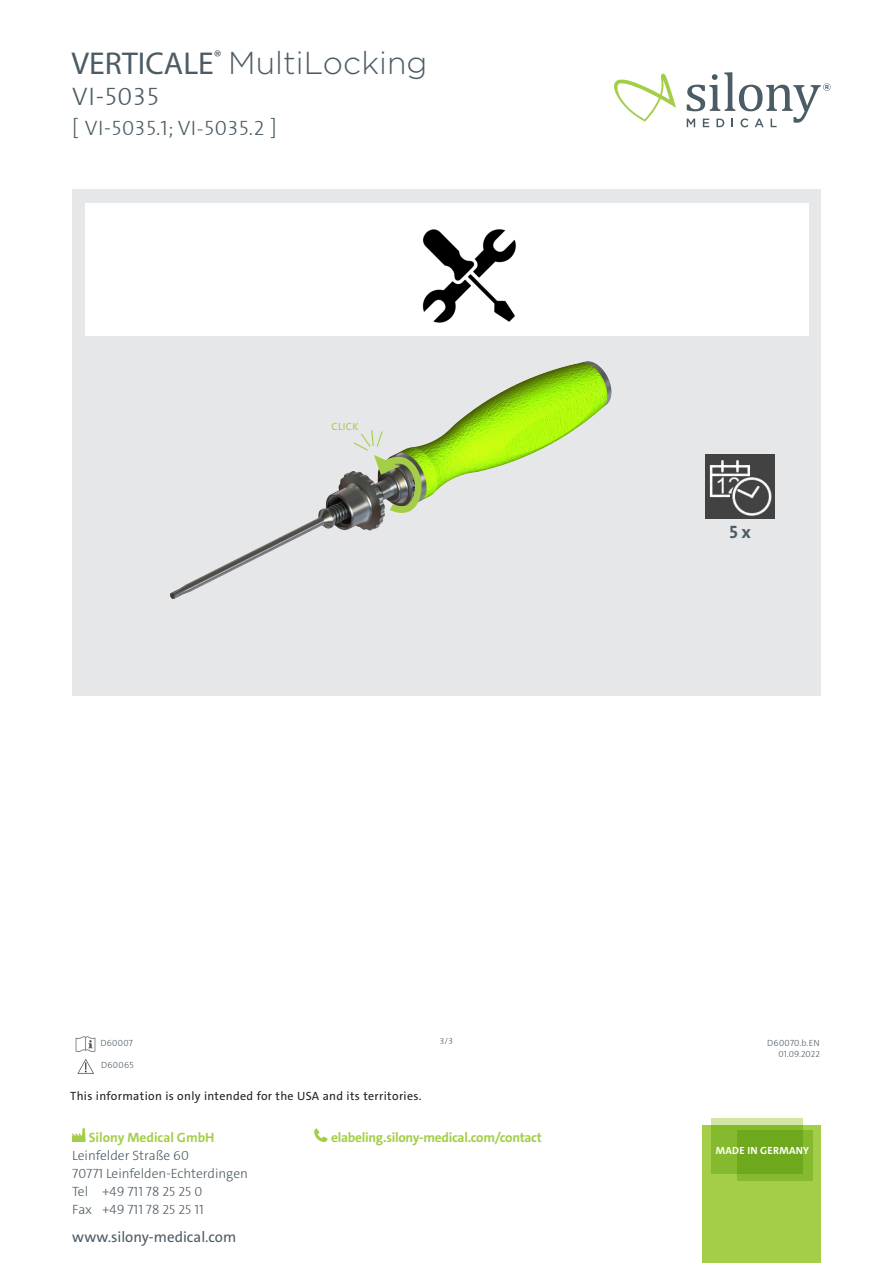
<style>
.page{position:relative;width:893px;height:1263px;background:#fff}
.page>*{position:absolute;margin:0;border:0;box-sizing:border-box;transform-origin:0 0}
.t1{font:300 31.65px "Gotham";color:#4c5c65}
.t2{font:300 25.5px "The Sans Caps";color:#4c5c65}
.t3{font:300 21px "The Sans Caps";letter-spacing:.03em;color:#4c5c65}
.t4{font:700 18px "The Sans C4 s";color:#4c5c65}
.t5{font:15px "The Sans C4 s";color:#4c5c65}
.t6{font:300 13.5px/18px "The Sans C4 s";color:#4c5c65}
.t7{font:700 13.5px "The Sans C4 s";letter-spacing:-.02em;color:#a4ce48}
.t8{font:300 13.5px/18px "The Sans Caps";color:#4c5c65}
.t9{font:700 13.5px "The Sans C4 s";color:#a4ce48}
.t10{font:12px "The Sans C4 s";letter-spacing:.03em;color:#231f20}
.t11{font:700 10.5px "The Sans C4 s";letter-spacing:.025em;color:#fff}
.t12{font:10.5px "The Sans C4 s";letter-spacing:.03em;color:#a4ce48}
.t13{font:300 9px "The Sans C4 s";letter-spacing:.03em;color:#4c5c65}
.t14{font:300 9px "The Sans Caps";color:#4c5c65}
.s1{font-family:"Myriad Pro";font-weight:400}
.s2{font-family:"The Sans C4 s"}
.s3{font-family:"The Sans Caps"}
</style>
<div class="page">
<div style="left:72px;top:189px;width:749px;height:507px;background:#e6e7e9"></div>
<div style="left:86px;top:203px;width:723px;height:132px;background:#fff"></div>
<img style="left:422px;top:229px;width:94px;height:87px">
<img style="left:705px;top:454px;width:69px;height:64px">
<img style="left:168px;top:316px;width:488px;height:283px">
<div style="left:702px;top:1125px;width:119px;height:138px;background:#a4ce48"></div>
<svg style="left:711px;top:1118px;width:92px;height:56px;background:#9bc64f"></svg>
<svg style="left:737px;top:1130px;width:75px;height:51px;background:#73ac21"></svg>
<svg style="left:614px;top:73px;width:62px;height:49px"></svg>
<svg style="left:687px;top:72px;width:143px;height:55px"></svg>
<svg style="left:72px;top:1128px;width:14px;height:14px"></svg>
<div style="left:72px;top:1136px;width:12px;height:6px;background:#a4ce48"></div>
<svg style="left:314px;top:1128px;width:14px;height:14px"></svg>
<img style="left:75px;top:1036px;width:21px;height:16px">
<img style="left:77px;top:1059px;width:17px;height:15px">
<img style="left:352px;top:429px;width:77px;height:90px">
<p class="t1" style="left:72px;top:45px;width:357px"><span class="s1">VERTICALE</span><sup>®</sup> MultiLocking</p>
<p class="t2" style="left:72px;top:76px;width:88px"><span class="s2">VI-</span>5035</p>
<p class="t3" style="left:72px;top:111px;width:206px"><span class="s2">[ VI-</span>5035.1; VI-5035.2 <span class="s2">]</span></p>
<p class="t12" style="left:332px;top:419px;width:28px">CLICK</p>
<p class="t4" style="left:729px;top:520px;width:23px">5 x</p>
<p class="t13" style="left:100px;top:1037px;width:34px">D60007</p>
<p class="t14" style="left:440px;top:1033px;width:15px">3/3</p>
<p class="t13" style="left:101px;top:1059px;width:34px">D60065</p>
<p class="t10" style="left:70px;top:1088px;width:353px">This information is only intended for the USA and its territories.</p>
<p class="t9" style="left:89px;top:1128px;width:127px">Silony Medical GmbH</p>
<p class="t7" style="left:331px;top:1129px;width:212px">elabeling.silony-medical.com/contact</p>
<p class="t6" style="left:72px;top:1146px;width:177px">Leinfelder Straße <span class="s3">60<br>70771</span> Leinfelden-Echterdingen</p>
<p class="t8" style="left:72px;top:1182px;width:133px"><span class="s2">Tel +</span>49 711 78 25 25 0<br><span class="s2">Fax +</span>49 711 78 25 25 11</p>
<p class="t5" style="left:72px;top:1227px;width:165px">www.silony-medical.com</p>
<p class="t13" style="left:767px;top:1037px;width:54px">D60070.b.EN</p>
<p class="t14" style="left:778px;top:1046px;width:43px">01.09.2022</p>
<p class="t11" style="left:716px;top:1144px;width:95px">MADE IN GERMANY</p>
</div>
